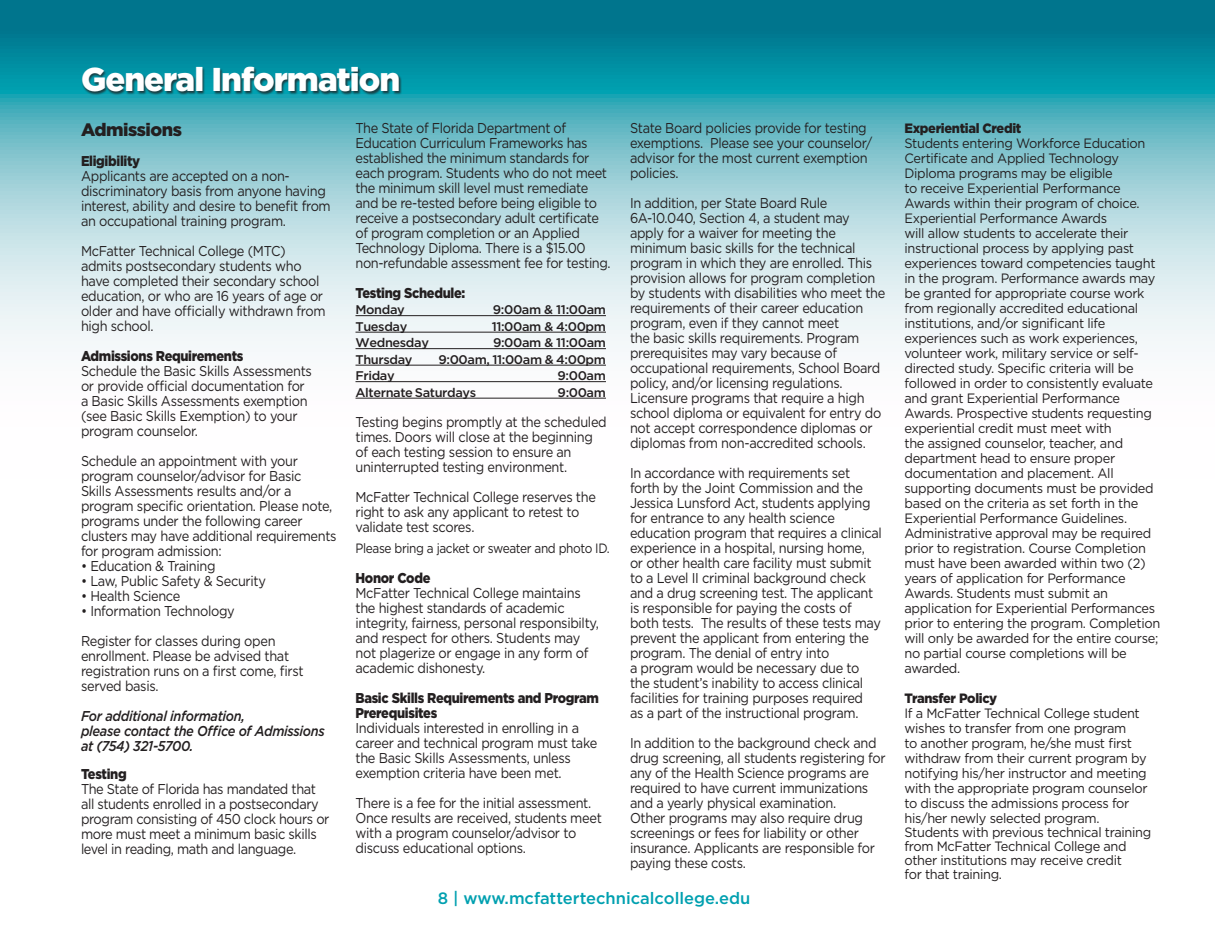
<style>
.page{position:relative;width:1215px;height:945px;background:#fff}
.page>*{position:absolute;margin:0;border:0;box-sizing:border-box;transform-origin:0 0}
.t1{font:900 33px "Gotham";letter-spacing:-.03em;color:#fff}
.t2{font:900 18px "Gotham";letter-spacing:-.025em;color:#231f20}
.t3{font:500 16.5px "Gotham";color:#00a0b0}
.t4{font:14.25px/15px "Gotham";letter-spacing:-.025em;color:#231f20;scale:.9 1}
.t5{font:900 14.25px/15px "Gotham";letter-spacing:-.025em;color:#231f20;scale:.9 1}
.t6{font:italic 500 14.25px/15px "Gotham";letter-spacing:-.025em;color:#231f20;scale:.9 1}
.t7{font:13.5px/15px "Gotham";letter-spacing:-.025em;color:#231f20;scale:.95 1}
.t8{font:13.5px "Gotham";letter-spacing:-.025em;color:#231f20;scale:.88 1}
.t9{font:900 13.5px "Gotham";letter-spacing:-.025em;color:#231f20;scale:.95 1}
.t10{font:500 12.6px "Gotham";letter-spacing:-.03em;color:#231f20}
</style>
<div class="page">
<svg style="left:0;top:0;width:1202px;height:399px"></svg>
<svg style="left:1202px;top:0;width:13px;height:348px"></svg>
<hr style="left:356px;top:315px;width:250px;height:1px;background:#231f20">
<hr style="left:356px;top:332px;width:250px;height:1px;background:#231f20">
<hr style="left:356px;top:348px;width:250px;height:1px;background:#231f20">
<hr style="left:356px;top:365px;width:250px;height:1px;background:#231f20">
<hr style="left:356px;top:381px;width:250px;height:1px;background:#231f20">
<hr style="left:356px;top:398px;width:250px;height:1px;background:#231f20">
<div style="left:82px;top:67px;width:320px;height:28px;background:#231f20;opacity:.75"></div>
<p class="t1" style="left:81px;top:57px;width:321px">General Information</p>
<p class="t2" style="left:81px;top:117px;width:103px">Admissions</p>
<p class="t5" style="left:81px;top:153px;width:67px">Eligibility</p>
<p class="t4" style="left:81px;top:168px;width:279px">Applicants are accepted on a non&shy;discriminatory basis from anyone having interest, ability and desire to benefit from an occupational training program.</p>
<p class="t4" style="left:81px;top:243px;width:273px">McFatter Technical College (MTC) admits postsecondary students who have completed their secondary school education, or who are 16 years of age or older and have officially withdrawn from high school.</p>
<p class="t5" style="left:81px;top:348px;width:182px">Admissions Requirements</p>
<p class="t4" style="left:81px;top:363px;width:258px">Schedule the Basic Skills Assessments</p>
<p class="t4" style="left:81px;top:378px;width:250px">or provide official documentation for</p>
<p class="t4" style="left:81px;top:393px;width:253px">a Basic Skills Assessments exemption</p>
<p class="t4" style="left:81px;top:408px;width:242px">(see Basic Skills Exemption) to your program counselor.</p>
<p class="t4" style="left:81px;top:453px;width:286px">Schedule an appointment with your program counselor/advisor for Basic<br>Skills Assessments results and/or a program specific orientation. Please note, programs under the following career clusters may have additional requirements for program admission:</p>
<p class="t4" style="left:81px;top:558px;width:151px">• Education &amp; Training</p>
<p class="t4" style="left:81px;top:573px;width:207px">• Law, Public Safety &amp; Security</p>
<p class="t4" style="left:81px;top:588px;width:112px">• Health Science</p>
<p class="t4" style="left:81px;top:603px;width:172px">• Information Technology</p>
<p class="t4" style="left:81px;top:633px;width:249px">Register for classes during open enrollment. Please be advised that registration runs on a first come, first served basis.</p>
<p class="t6" style="left:81px;top:708px;width:184px">For additional information,</p>
<p class="t6" style="left:81px;top:723px;width:273px">please contact the Office of Admissions at (754) 321-5700.</p>
<p class="t5" style="left:81px;top:767px;width:52px">Testing</p>
<p class="t4" style="left:81px;top:782px;width:278px">The State of Florida has mandated that all students enrolled in a postsecondary program consisting of 450 clock hours or more must meet a minimum basic skills level in reading, math and language.</p>
<p class="t4" style="left:356px;top:120px;width:285px">The State of Florida Department of Education Curriculum Frameworks has established the minimum standards for each program. Students who do not meet the minimum skill level must remediate and be re-tested before being eligible to receive a postsecondary adult certificate of program completion or an Applied Technology Diploma. There is a $15.00 non-refundable assessment fee for testing.</p>
<p class="t5" style="left:356px;top:285px;width:124px">Testing Schedule:</p>
<p class="t10" style="left:356px;top:302px;width:51px">Monday</p>
<p class="t10" style="left:493px;top:302px;width:115px">9:00am &amp; 11:00am</p>
<p class="t10" style="left:356px;top:318px;width:53px">Tuesday</p>
<p class="t10" style="left:492px;top:318px;width:116px">11:00am &amp; 4:00pm</p>
<p class="t10" style="left:356px;top:335px;width:75px">Wednesday</p>
<p class="t10" style="left:493px;top:335px;width:114px">9:00am &amp; 11:00am</p>
<p class="t10" style="left:356px;top:351px;width:58px">Thursday</p>
<p class="t10" style="left:439px;top:351px;width:169px">9:00am, 11:00am &amp; 4:00pm</p>
<p class="t10" style="left:356px;top:368px;width:41px">Friday</p>
<p class="t10" style="left:558px;top:368px;width:50px">9:00am</p>
<p class="t10" style="left:356px;top:384px;width:122px">Alternate Saturdays</p>
<p class="t10" style="left:558px;top:384px;width:50px">9:00am</p>
<p class="t4" style="left:356px;top:414px;width:281px">Testing begins promptly at the scheduled times. Doors will close at the beginning of each testing session to ensure an uninterrupted testing environment.</p>
<p class="t4" style="left:356px;top:489px;width:269px">McFatter Technical College reserves the right to ask any applicant to retest to validate test scores.</p>
<p class="t8" style="left:356px;top:539px;width:290px">Please bring a jacket or sweater and photo ID.</p>
<p class="t5" style="left:356px;top:570px;width:85px">Honor Code</p>
<p class="t4" style="left:356px;top:585px;width:272px">McFatter Technical College maintains the highest standards of academic integrity, fairness, personal responsibilty, and respect for others. Students may not plagerize or engage in any form of academic dishonesty.</p>
<p class="t5" style="left:356px;top:690px;width:272px">Basic Skills Requirements and Program<br>Prerequisites</p>
<p class="t4" style="left:356px;top:720px;width:270px">Individuals interested in enrolling in a career and technical program must take the Basic Skills Assessments, unless exemption criteria have been met.</p>
<p class="t4" style="left:356px;top:795px;width:275px">There is a fee for the initial assessment.<br>Once results are received, students meet with a program counselor/advisor to discuss educational options.</p>
<p class="t4" style="left:630px;top:120px;width:271px">State Board policies provide for testing exemptions. Please see your counselor/ advisor for the most current exemption policies.</p>
<p class="t4" style="left:630px;top:195px;width:221px">In addition, per State Board Rule</p>
<p class="t4" style="left:630px;top:210px;width:285px">6A-10.040, Section 4, a student may apply for a waiver for meeting the minimum basic skills for the technical program in which they are enrolled. This provision allows for program completion by students with disabilities who meet the requirements of their career education program, even if they cannot meet<br>the basic skills requirements. Program prerequisites may vary because of occupational requirements, School Board policy, and/or licensing regulations.<br>Licensure programs that require a high school diploma or equivalent for entry do not accept correspondence diplomas or diplomas from non-accredited schools.</p>
<p class="t4" style="left:630px;top:465px;width:281px">In accordance with requirements set forth by the Joint Commission and the Jessica Lunsford Act, students applying for entrance to any health science education program that requires a clinical experience in a hospital, nursing home,<br>or other health care facility must submit to a Level II criminal background check and a drug screening test. The applicant is responsible for paying the costs of both tests. The results of these tests may prevent the applicant from entering the program. The denial of entry into</p>
<p class="t4" style="left:630px;top:660px;width:257px">a program would be necessary due to</p>
<p class="t4" style="left:630px;top:675px;width:261px">the student’s inability to access clinical</p>
<p class="t4" style="left:630px;top:690px;width:261px">facilities for training purposes required</p>
<p class="t4" style="left:630px;top:705px;width:256px">as a part of the instructional program.</p>
<p class="t4" style="left:630px;top:735px;width:285px">In addition to the background check and drug screening, all students registering for any of the Health Science programs are required to have current immunizations and a yearly physical examination.<br>Other programs may also require drug screenings or fees for liability or other insurance. Applicants are responsible for paying these costs.</p>
<p class="t3" style="left:438px;top:888px;width:314px">8 | www.mcfattertechnicalcollege.edu</p>
<p class="t9" style="left:904px;top:119px;width:125px">Experiential Credit</p>
<p class="t7" style="left:904px;top:135px;width:271px">Students entering Workforce Education Certificate and Applied Technology Diploma programs may be eligible<br>to receive Experiential Performance Awards within their program of choice.<br>Experiential Performance Awards<br>will allow students to accelerate their instructional process by applying past experiences toward competencies taught in the program. Performance awards may be granted for appropriate course work from regionally accredited educational institutions, and/or significant life experiences such as work experiences, volunteer work, military service or self&shy;directed study. Specific criteria will be followed in order to consistently evaluate and grant Experiential Performance Awards. Prospective students requesting experiential credit must meet with<br>the assigned counselor, teacher, and department head to ensure proper documentation and placement. All supporting documents must be provided based on the criteria as set forth in the Experiential Performance Guidelines.<br>Administrative approval may be required prior to registration. Course Completion must have been awarded within two (2) years of application for Performance Awards. Students must submit an application for Experiential Performances prior to entering the program. Completion will only be awarded for the entire course; no partial course completions will be awarded.</p>
<p class="t9" style="left:904px;top:689px;width:99px">Transfer Policy</p>
<p class="t7" style="left:904px;top:705px;width:257px">If a McFatter Technical College student wishes to transfer from one program<br>to another program, he/she must first withdraw from their current program by notifying his/her instructor and meeting with the appropriate program counselor to discuss the admissions process for</p>
<p class="t7" style="left:904px;top:810px;width:207px">his/her newly selected program.</p>
<p class="t7" style="left:904px;top:825px;width:261px;line-height:14px">Students with previous technical training from McFatter Technical College and other institutions may receive credit</p>
<p class="t7" style="left:904px;top:866px;width:104px">for that training.</p>
</div>
